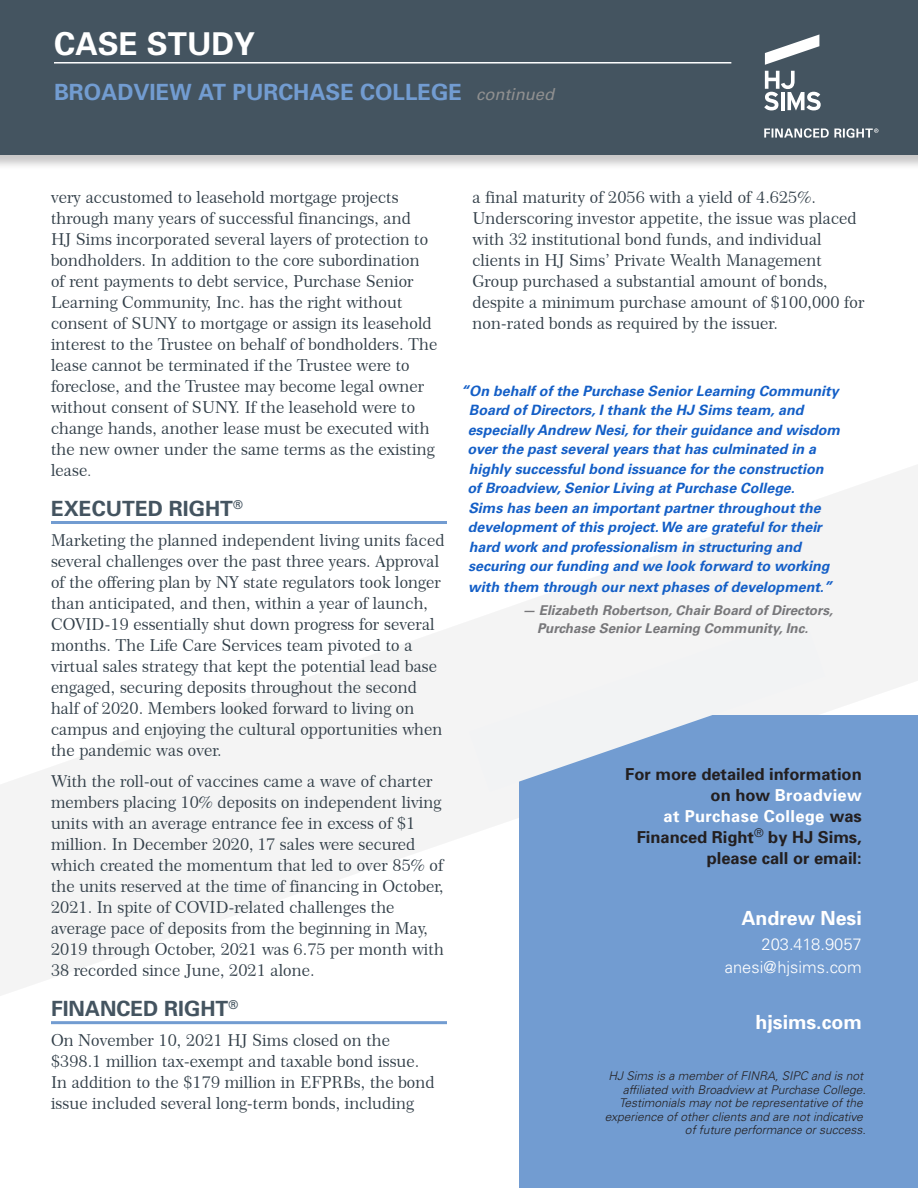
<style>
.page{position:relative;width:918px;height:1188px;background:#fff}
.page>*{position:absolute;margin:0;border:0;box-sizing:border-box;transform-origin:0 0}
.t1{font:700 31.5px "Univers";color:#fff}
.t2{font:700 22.35px "Univers";color:#729cd1}
.RIGHT{font:700 21px "Univers";color:#445460}
.Body_Copy{font:700 19.5px "Univers";color:#fff}
.Body_Copy-2{font:16.5px/21px "Century 751 BT Roman B";color:#313e48}
.Body_Copy-3{font:700 16.5px/21px "Univers";color:#231f20;text-align:right}
.Body_Copy-4{font:300 16.5px "Univers";color:#fff}
.Body_Copy-5{font:italic 700 14.25px/19.5px "Univers LT Pro 65";color:#145fc7}
.Body_Copy-6{font:italic 700 13.5px/18px "Univers LT Pro 65";color:#77777a}
.Body_Copy-7{font:italic 300 12px/13.5px "Univers LT Std";color:#231f20;text-align:right}
.s1{font-family:"Univers LT Std";font-weight:400;font-style:italic;font-size:16.5px;color:#909090}
.s2{font-family:"Univers";font-weight:300;font-size:15.75px}
.s3{font-size:15px}
.s4{color:#fff}
</style>
<div class="page">
<div style="left:0;top:0;width:918px;height:170px;background:#231f20;opacity:.25"></div>
<div style="left:0;top:0;width:918px;height:155px;background:#445460"></div>
<hr style="left:54px;top:62px;width:677px;height:2px;background:#fff">
<svg style="left:765px;top:34px;width:54px;height:31px"></svg>
<svg style="left:764px;top:71px;width:57px;height:40px"></svg>
<svg style="left:764px;top:128px;width:114px;height:10px"></svg>
<svg style="left:0;top:465px;width:918px;height:539px"></svg>
<hr style="left:51px;top:521px;width:396px;height:3px;background:#729cd1">
<hr style="left:51px;top:1021px;width:396px;height:3px;background:#729cd1">
<div style="left:520px;top:716px;width:398px;height:472px;background:#729cd1"></div>
<svg style="left:469px;top:616px;width:356px;height:176px;fill:#f2f3f4"></svg>
<h1 class="t1" style="left:54px;top:25px;width:203px">CASE STUDY</h1>
<p class="t2" style="left:54px;top:78px;width:502px">BROADVIEW AT PURCHASE COLLEGE <span class="s1">continued</span></p>
<p class="Body_Copy-2" style="left:51px;top:186px;width:388px">very accustomed to leasehold mortgage projects through many years of successful financings, and<br>HJ Sims incorporated several layers of protection to bondholders. In addition to the core subordination of rent payments to debt service, Purchase Senior Learning Community, Inc. has the right without consent of SUNY to mortgage or assign its leasehold interest to the Trustee on behalf of bondholders. The lease cannot be terminated if the Trustee were to foreclose, and the Trustee may become legal owner without consent of SUNY. If the leasehold were to change hands, another lease must be executed with the new owner under the same terms as the existing lease<span class="s2">.</span></p>
<p class="RIGHT" style="left:51px;top:495px;width:193px">EXECUTED RIGHT<sup>®</sup></p>
<p class="Body_Copy-2" style="left:51px;top:530px;width:395px">Marketing the planned independent living units faced several challenges over the past three years. Approval of the offering plan by NY state regulators took longer than anticipated, and then, within a year of launch, COVID-19 essentially shut down progress for several months. The Life Care Services team pivoted to a virtual sales strategy that kept the potential lead base engaged, securing deposits throughout the second half of 2020. Members looked forward to living on campus and enjoying the cultural opportunities when the pandemic was over.</p>
<p class="Body_Copy-2" style="left:51px;top:771px;width:395px">With the roll-out of vaccines came a wave of charter members placing 10% deposits on independent living units with an average entrance fee in excess of $1 million. In December 2020, 17 sales were secured which created the momentum that led to over 85% of the units reserved at the time of financing in October, 2021. In spite of COVID-related challenges the average pace of deposits from the beginning in May, 2019 through October, 2021 was 6.75 per month with 38 recorded since June, 2021 alone.</p>
<p class="RIGHT" style="left:51px;top:996px;width:189px">FINANCED RIGHT<sup>®</sup></p>
<p class="Body_Copy-2" style="left:51px;top:1030px;width:385px">On November 10, 2021 HJ Sims closed on the $398.1 million tax-exempt and taxable bond issue.<br>In addition to the $179 million in EFPRBs, the bond issue included several long-term bonds, including</p>
<p class="Body_Copy-2" style="left:472px;top:186px;width:394px">a final maturity of 2056 with a yield of 4.625%.<br>Underscoring investor appetite, the issue was placed with 32 institutional bond funds, and individual clients in HJ Sims’ Private Wealth Management Group purchased a substantial amount of bonds, despite a minimum purchase amount of $100,000 for non-rated bonds as required by the issuer.</p>
<p class="Body_Copy-5" style="left:468px;top:381px;width:374px;text-indent:-7px"><span class="s3">“</span>On behalf of the Purchase Senior Learning Community Board of Directors, I thank the HJ Sims team, and especially Andrew Nesi, for their guidance and wisdom over the past several years that has culminated in a highly successful bond issuance for the construction<br>of Broadview, Senior Living at Purchase College.<br>Sims has been an important partner throughout the development of this project. We are grateful for their hard work and professionalism in structuring and securing our funding and we look forward to working</p>
<p class="Body_Copy-5" style="left:468px;top:577px;width:366px">with them through our next phases of development.<span class="s3">”</span></p>
<p class="Body_Copy-6" style="left:537px;top:601px;width:297px;text-indent:-15px">— Elizabeth Robertson, Chair Board of Directors,<br>Purchase Senior Learning Community, Inc.</p>
<p class="Body_Copy-3" style="left:625px;top:764px;width:238px">For more detailed information on how <span class="s4">Broadview<br>at Purchase College</span> was<br>Financed Right<sup>®</sup> by HJ Sims, please call or email:</p>
<p class="Body_Copy" style="left:742px;top:907px;width:122px">Andrew Nesi</p>
<p class="Body_Copy-4" style="left:762px;top:934px;width:102px">203.418.9057</p>
<p class="Body_Copy-4" style="left:725px;top:957px;width:138px">anesi@hjsims.com</p>
<p class="Body_Copy" style="left:756px;top:1010px;width:108px">hjsims.com</p>
<p class="Body_Copy-7" style="left:605px;top:1070px;width:263px">HJ Sims is a member of FINRA, SIPC and is not affiliated with Broadview at Purchase College.<br>Testimonials may not be representative of the experience of other clients and are not indicative of future performance or success.</p>
</div>
